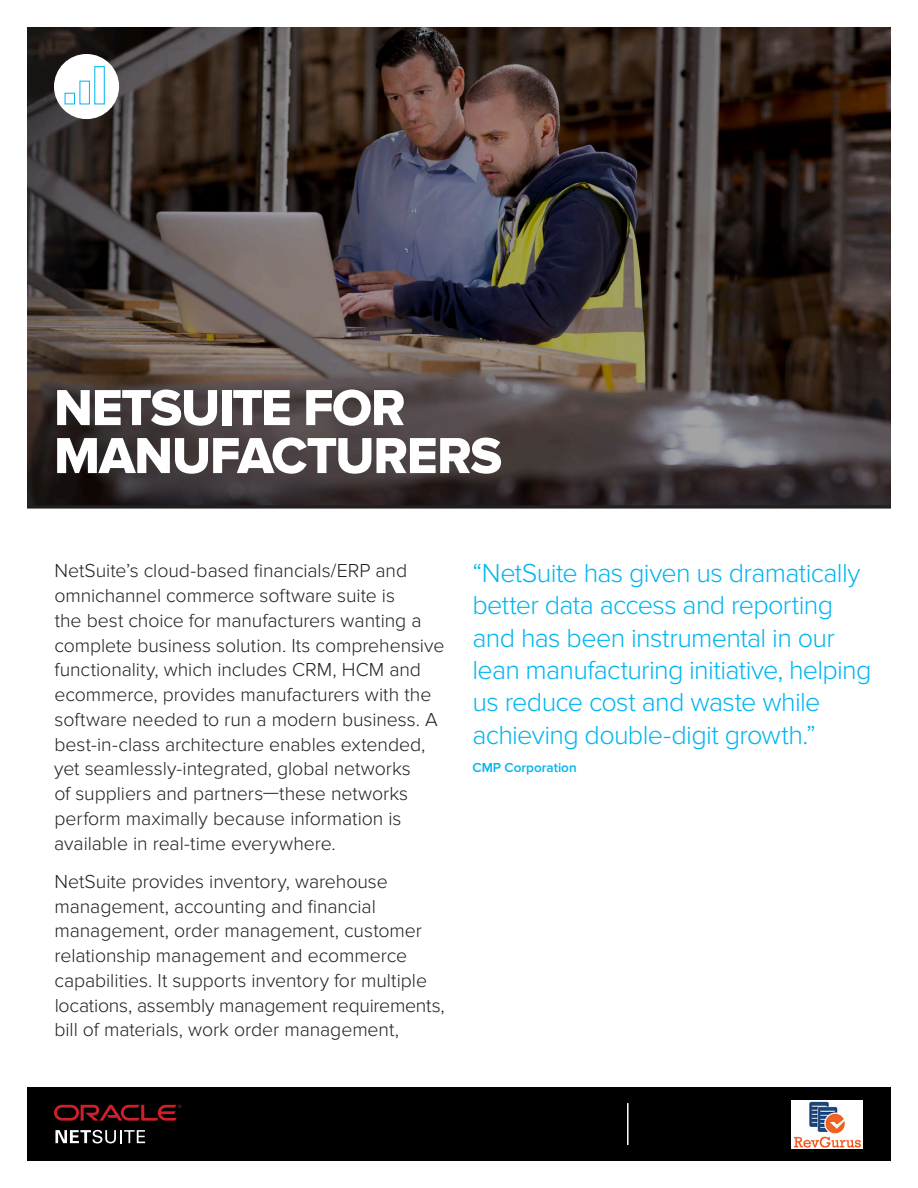
<style>
.page{position:relative;width:918px;height:1188px;background:#fff}
.page>*{position:absolute;margin:0;border:0;box-sizing:border-box;transform-origin:0 0}
.H1-sub_2016{font:52.5px/48px "Proxima Nova Extrabld";letter-spacing:-.025em;color:#fff}
.PullQuote_2016{font:300 27px/32.4px "Proxima Nova";letter-spacing:-.025em;color:#00b5ef}
.Main_Body_2016{font:300 19.5px/24.8px "Proxima Nova";letter-spacing:-.005em;color:#231f20}
.PullQuote_attributio{font:600 13.5px "Proxima Nova";color:#00b5ef}
</style>
<div class="page">
<div style="left:27px;top:1087px;width:864px;height:74px;background:#000"></div>
<svg style="left:54px;top:1105px;width:127px;height:16px"></svg>
<svg style="left:55px;top:1130px;width:90px;height:13px"></svg>
<hr style="left:627px;top:1103px;width:2px;height:42px;background:#fff">
<svg style="left:27px;top:27px;width:864px;height:478px;background:#443a38"></svg>
<hr style="left:27px;top:505px;width:864px;height:3px;background:#231f20">
<div style="left:54px;top:54px;width:65px;height:65px;background:#fff;border-radius:50%"></div>
<div style="left:65px;top:93px;width:10px;height:11px;border:1px solid #00b5ef"></div>
<div style="left:79px;top:81px;width:11px;height:23px;border:1px solid #00b5ef"></div>
<div style="left:94px;top:66px;width:11px;height:38px;border:1px solid #00b5ef"></div>
<img style="left:792px;top:1101px;width:71px;height:48px">
<p class="H1-sub_2016" style="left:54px;top:385px;width:450px">NETSUITE FOR<br>MANUFACTURERS</p>
<p class="Main_Body_2016" style="left:54px;top:559px;width:392px">NetSuite’s cloud-based financials/ERP and omnichannel commerce software suite is<br>the best choice for manufacturers wanting a complete business solution. Its comprehensive functionality, which includes CRM, HCM and ecommerce, provides manufacturers with the software needed to run a modern business. A best-in-class architecture enables extended, yet seamlessly-integrated, global networks<br>of suppliers and partners—these networks perform maximally because information is available in real-time everywhere.</p>
<p class="Main_Body_2016" style="left:54px;top:869px;width:392px">NetSuite provides inventory, warehouse management, accounting and financial management, order management, customer relationship management and ecommerce capabilities. It supports inventory for multiple locations, assembly management requirements, bill of materials, work order management,</p>
<p class="PullQuote_2016" style="left:472px;top:557px;width:401px">“NetSuite has given us dramatically better data access and reporting and has been instrumental in our lean manufacturing initiative, helping us reduce cost and waste while achieving double-digit growth.”</p>
<p class="PullQuote_attributio" style="left:472px;top:760px;width:106px">CMP Corporation</p>
</div>
